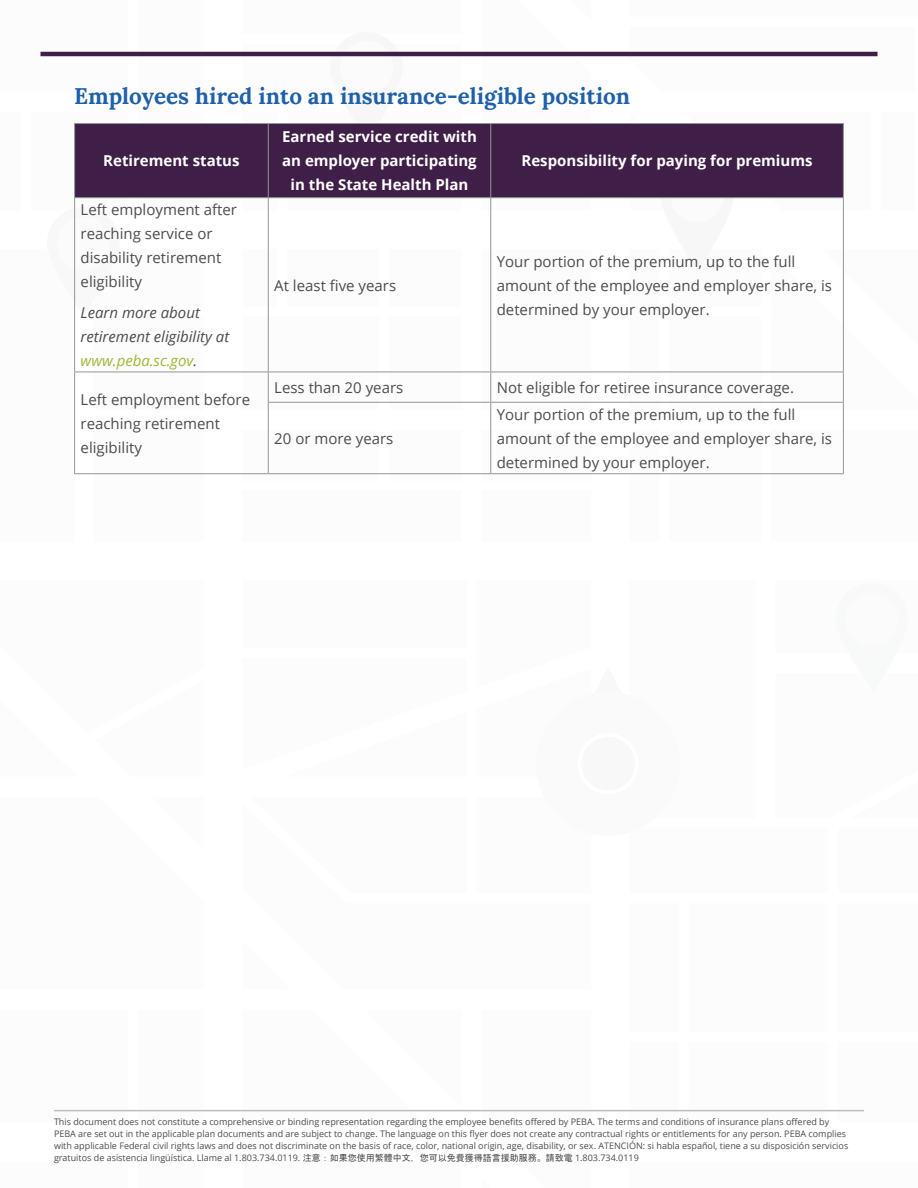
<style>
.page{position:relative;width:918px;height:1188px;background:#fff}
.page>*{position:absolute;margin:0;border:0;box-sizing:border-box;transform-origin:0 0}
.Headline_2{font:700 22.5px "Lora";color:#1e60a9}
.Body_Text{font:15px/24px "Open Sans";color:#4b4c4d}
.Body_Text-2{font:700 15px/24px "Open Sans";color:#fff;text-align:center}
.Body_Text-3{font:italic 15px/24px "Open Sans";color:#4b4c4d}
.t1{font:9px/12px "Open Sans";color:#4b4c4d}
.s1{color:#9fb83a}
.s2{font-family:"MS Gothic"}
</style>
<div class="page">
<svg style="left:689px;top:1109px;width:139px;height:3px"></svg>
<svg style="left:838px;top:1109px;width:26px;height:3px"></svg>
<svg style="left:630px;top:1109px;width:49px;height:3px"></svg>
<svg style="left:482px;top:1109px;width:109px;height:3px"></svg>
<svg style="left:138px;top:1109px;width:65px;height:3px"></svg>
<svg style="left:242px;top:1109px;width:219px;height:3px"></svg>
<svg style="left:54px;top:1109px;width:74px;height:3px"></svg>
<svg style="left:40px;top:51px;width:88px;height:6px"></svg>
<svg style="left:482px;top:198px;width:109px;height:12px"></svg>
<svg style="left:75px;top:198px;width:53px;height:10px"></svg>
<svg style="left:630px;top:51px;width:248px;height:6px"></svg>
<svg style="left:482px;top:51px;width:109px;height:6px"></svg>
<svg style="left:669px;top:371px;width:92px;height:31px"></svg>
<svg style="left:94px;top:474px;width:109px;height:1px"></svg>
<svg style="left:389px;top:474px;width:72px;height:1px"></svg>
<svg style="left:242px;top:430px;width:137px;height:45px"></svg>
<svg style="left:242px;top:316px;width:137px;height:94px"></svg>
<svg style="left:482px;top:430px;width:109px;height:45px"></svg>
<svg style="left:389px;top:371px;width:72px;height:31px"></svg>
<svg style="left:630px;top:371px;width:29px;height:31px"></svg>
<svg style="left:482px;top:249px;width:109px;height:161px"></svg>
<svg style="left:267px;top:249px;width:1px;height:57px"></svg>
<svg style="left:94px;top:371px;width:109px;height:1px"></svg>
<svg style="left:630px;top:198px;width:213px;height:12px"></svg>
<svg style="left:771px;top:430px;width:73px;height:45px"></svg>
<svg style="left:630px;top:474px;width:29px;height:1px"></svg>
<svg style="left:669px;top:474px;width:92px;height:1px"></svg>
<svg style="left:771px;top:249px;width:72px;height:161px"></svg>
<svg style="left:138px;top:51px;width:323px;height:159px"></svg>
<div style="left:340px;top:41px;width:53px;height:53px;background:#fff;border-radius:50%"></div>
<div style="left:47px;top:207px;width:73px;height:109px;background:#f8f8f8;border-radius:36px"></div>
<div style="left:57px;top:217px;width:53px;height:53px;background:#fff;border-radius:50%"></div>
<div style="left:661px;top:161px;width:73px;height:110px;background:#f7f7f7;border-radius:36px"></div>
<div style="left:671px;top:169px;width:53px;height:53px;background:#fff;border-radius:50%"></div>
<div style="left:536px;top:692px;width:144px;height:144px;background:#fafafa;border-radius:50%"></div>
<div style="left:577px;top:733px;width:62px;height:61px;border:4px solid #fff;border-radius:50%"></div>
<hr style="left:40px;top:52px;width:838px;height:4px;background:#3f1e47">
<hr style="left:54px;top:1110px;width:810px;height:1px;background:#bcbdc0">
<div style="left:75px;top:124px;width:768px;height:73px;background:#3f1e47"></div>
<hr style="left:74px;top:123px;width:194px;height:1px;background:#939598">
<hr style="left:74px;top:124px;width:1px;height:73px;background:#939598">
<hr style="left:268px;top:123px;width:223px;height:1px;background:#939598">
<hr style="left:268px;top:124px;width:1px;height:73px;background:#939598">
<hr style="left:491px;top:123px;width:353px;height:1px;background:#939598">
<hr style="left:490px;top:124px;width:1px;height:73px;background:#939598">
<hr style="left:843px;top:124px;width:1px;height:73px;background:#939598">
<hr style="left:74px;top:197px;width:194px;height:1px;background:#939598">
<hr style="left:74px;top:198px;width:1px;height:174px;background:#939598">
<hr style="left:268px;top:197px;width:223px;height:1px;background:#939598">
<hr style="left:268px;top:198px;width:1px;height:174px;background:#939598">
<hr style="left:491px;top:197px;width:353px;height:1px;background:#939598">
<hr style="left:490px;top:198px;width:1px;height:174px;background:#939598">
<hr style="left:843px;top:198px;width:1px;height:174px;background:#939598">
<hr style="left:74px;top:372px;width:194px;height:1px;background:#939598">
<hr style="left:74px;top:372px;width:1px;height:30px;background:#939598">
<hr style="left:74px;top:402px;width:1px;height:71px;background:#939598">
<hr style="left:74px;top:473px;width:194px;height:1px;background:#939598">
<hr style="left:268px;top:372px;width:223px;height:1px;background:#939598">
<hr style="left:268px;top:372px;width:1px;height:30px;background:#939598">
<hr style="left:491px;top:372px;width:353px;height:1px;background:#939598">
<hr style="left:490px;top:372px;width:1px;height:30px;background:#939598">
<hr style="left:843px;top:372px;width:1px;height:30px;background:#939598">
<hr style="left:268px;top:402px;width:223px;height:1px;background:#939598">
<hr style="left:268px;top:403px;width:1px;height:70px;background:#939598">
<hr style="left:491px;top:402px;width:353px;height:1px;background:#939598">
<hr style="left:490px;top:403px;width:1px;height:70px;background:#939598">
<hr style="left:843px;top:403px;width:1px;height:70px;background:#939598">
<hr style="left:268px;top:473px;width:223px;height:1px;background:#939598">
<hr style="left:491px;top:473px;width:353px;height:1px;background:#939598">
<p class="Headline_2" style="left:74px;top:81px;width:557px">Employees hired into an insurance-eligible position</p>
<p class="Body_Text-2" style="left:103px;top:149px;width:138px">Retirement status</p>
<p class="Body_Text" style="left:81px;top:197px;width:158px">Left employment after reaching service or disability retirement eligibility</p>
<p class="Body_Text-3" style="left:81px;top:300px;width:150px">Learn more about retirement eligibility at <span class="s1">www.peba.sc.gov</span>.</p>
<p class="Body_Text" style="left:81px;top:387px;width:171px">Left employment before reaching retirement eligibility</p>
<p class="Body_Text-2" style="left:282px;top:125px;width:196px">Earned service credit with an employer participating in the State Health Plan</p>
<p class="Body_Text-2" style="left:522px;top:149px;width:293px">Responsibility for paying for premiums</p>
<p class="Body_Text" style="left:274px;top:273px;width:123px">At least five years</p>
<p class="Body_Text" style="left:497px;top:249px;width:337px">Your portion of the premium, up to the full amount of the employee and employer share, is determined by your employer.</p>
<p class="Body_Text" style="left:274px;top:375px;width:131px">Less than 20 years</p>
<p class="Body_Text" style="left:497px;top:375px;width:299px">Not eligible for retiree insurance coverage.</p>
<p class="Body_Text" style="left:274px;top:426px;width:121px">20 or more years</p>
<p class="Body_Text" style="left:497px;top:402px;width:337px">Your portion of the premium, up to the full amount of the employee and employer share, is determined by your employer.</p>
<p class="t1" style="left:54px;top:1116px;width:796px">This document does not constitute a comprehensive or binding representation regarding the employee benefits offered by PEBA. The terms and conditions of insurance plans offered by PEBA are set out in the applicable plan documents and are subject to change. The language on this flyer does not create any contractual rights or entitlements for any person. PEBA complies with applicable Federal civil rights laws and does not discriminate on the basis of race, color, national origin, age, disability, or sex. ATENCIÓN: si habla español, tiene a su disposición servicios gratuitos de asistencia lingüística. Llame al 1.803.734.0119. <span class="s2">注意：如果您使用繁體中文，您可以免費獲得語言援助服務。請致電</span> 1.803.734.0119</p>
</div>
